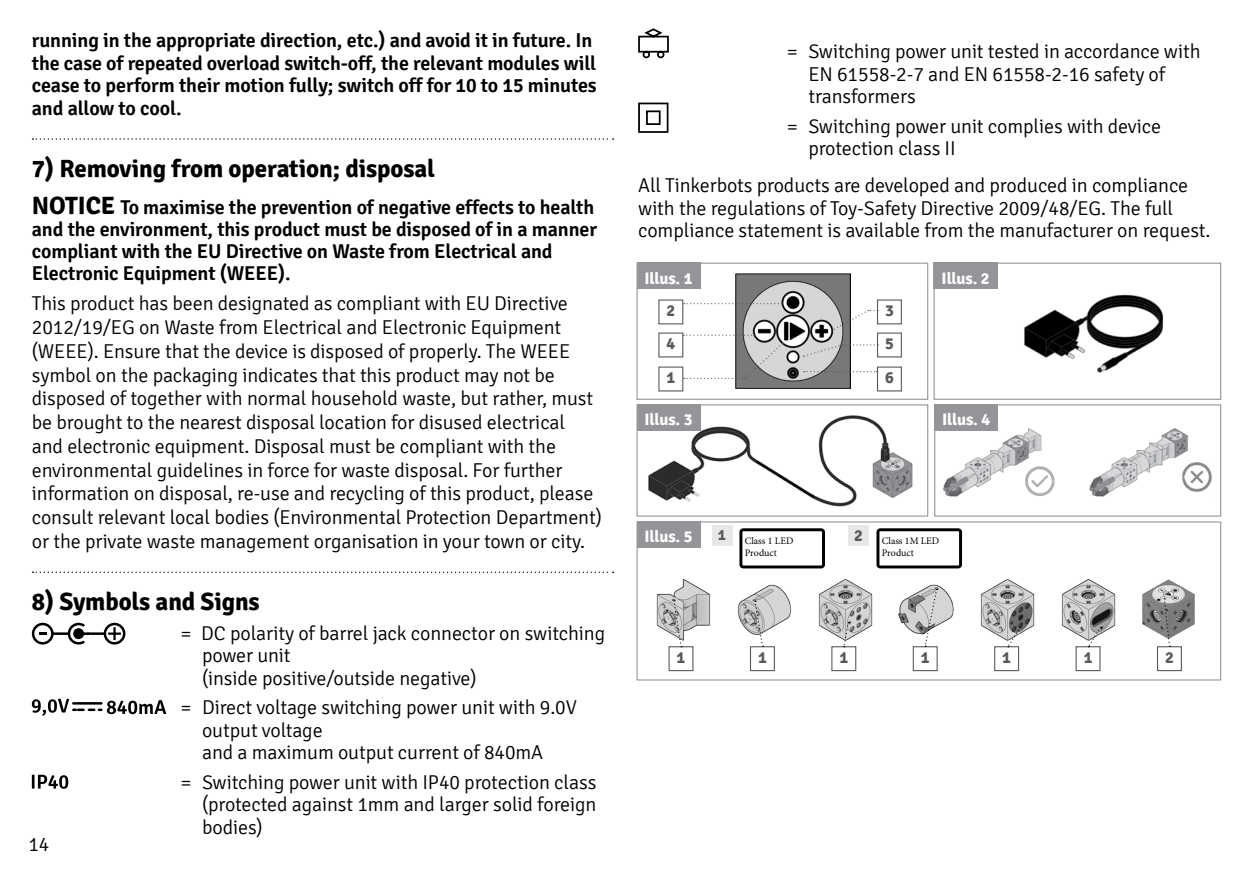
<style>
.page{position:relative;width:1248px;height:886px;background:#fff}
.page>*{position:absolute;margin:0;border:0;box-sizing:border-box;transform-origin:0 0}
.t1{font:700 25px/37px "Signika";letter-spacing:-.005em;color:#000}
.t2{font:300 20px/22.5px "Signika";letter-spacing:-.005em;color:#000}
.t3{font:600 20px/22.5px "Signika";letter-spacing:-.005em;color:#000}
.t4{font:700 16.5px "Signika";color:#fff}
.t5{font:700 16.5px "Signika";color:#58595b}
.t6{font:700 15.5px "Signika";color:#58595b}
.t7{font:10px/12px "Minion Pro";color:#000}
</style>
<div class="page">
<svg style="left:32px;top:138px;width:581px;height:2px"></svg>
<svg style="left:32px;top:572px;width:581px;height:1px"></svg>
<div style="left:104px;top:623px;width:21px;height:21px;border:2px solid #000;border-radius:50%"></div>
<hr style="left:52px;top:632px;width:17px;height:3px;background:#000">
<div style="left:32px;top:623px;width:22px;height:21px;border:2px solid #000;border-radius:50%"></div>
<svg style="left:66px;top:622px;width:22px;height:23px"></svg>
<hr style="left:88px;top:632px;width:17px;height:3px;background:#000">
<svg style="left:108px;top:627px;width:13px;height:13px"></svg>
<svg style="left:39px;top:632px;width:7px;height:3px"></svg>
<svg style="left:32px;top:699px;width:69px;height:17px"></svg>
<svg style="left:107px;top:700px;width:59px;height:14px"></svg>
<svg style="left:32px;top:775px;width:36px;height:14px"></svg>
<svg style="left:638px;top:28px;width:31px;height:31px"></svg>
<svg style="left:638px;top:102px;width:31px;height:31px"></svg>
<div style="left:636px;top:521px;width:585px;height:159px;background:#fff;border:1px solid #939598"></div>
<img style="left:1142px;top:579px;width:53px;height:59px">
<img style="left:735px;top:274px;width:115px;height:115px">
<img style="left:648px;top:415px;width:265px;height:92px">
<div style="left:636px;top:404px;width:292px;height:113px;border:1px solid #939598"></div>
<div style="left:636px;top:404px;width:64px;height:27px;background:#939598"></div>
<div style="left:933px;top:263px;width:288px;height:137px;background:#fff;border:1px solid #939598"></div>
<div style="left:933px;top:263px;width:64px;height:26px;background:#939598"></div>
<div style="left:636px;top:263px;width:292px;height:137px;border:1px solid #939598"></div>
<div style="left:636px;top:263px;width:64px;height:26px;background:#939598"></div>
<div style="left:658px;top:299px;width:25px;height:25px;border:1px solid #58595b"></div>
<div style="left:876px;top:299px;width:25px;height:25px;border:1px solid #58595b"></div>
<div style="left:658px;top:332px;width:25px;height:25px;border:1px solid #58595b"></div>
<div style="left:876px;top:332px;width:25px;height:25px;border:1px solid #58595b"></div>
<div style="left:876px;top:366px;width:25px;height:25px;border:1px solid #58595b"></div>
<svg style="left:683px;top:303px;width:99px;height:1px"></svg>
<svg style="left:683px;top:335px;width:71px;height:1px"></svg>
<svg style="left:683px;top:343px;width:100px;height:36px"></svg>
<svg style="left:831px;top:310px;width:47px;height:22px"></svg>
<svg style="left:803px;top:371px;width:74px;height:1px"></svg>
<svg style="left:803px;top:344px;width:75px;height:13px"></svg>
<div style="left:934px;top:404px;width:287px;height:113px;background:#fff;border:1px solid #939598"></div>
<img style="left:943px;top:428px;width:269px;height:69px">
<div style="left:934px;top:404px;width:64px;height:27px;background:#939598"></div>
<div style="left:712px;top:525px;width:20px;height:20px;background:#e6e7e8"></div>
<div style="left:848px;top:525px;width:21px;height:21px;background:#e6e7e8"></div>
<div style="left:636px;top:521px;width:64px;height:27px;background:#939598"></div>
<div style="left:668px;top:646px;width:25px;height:25px;border:1px solid #58595b"></div>
<div style="left:749px;top:646px;width:25px;height:25px;border:1px solid #58595b"></div>
<div style="left:831px;top:646px;width:25px;height:25px;border:1px solid #58595b"></div>
<div style="left:912px;top:646px;width:25px;height:25px;border:1px solid #58595b"></div>
<div style="left:994px;top:646px;width:25px;height:25px;border:1px solid #58595b"></div>
<div style="left:1075px;top:646px;width:25px;height:25px;border:1px solid #58595b"></div>
<div style="left:1156px;top:646px;width:25px;height:25px;border:1px solid #58595b"></div>
<img style="left:1061px;top:579px;width:55px;height:61px">
<img style="left:980px;top:579px;width:55px;height:62px">
<img style="left:898px;top:584px;width:56px;height:51px">
<img style="left:818px;top:579px;width:55px;height:60px">
<img style="left:737px;top:584px;width:55px;height:51px">
<img style="left:656px;top:579px;width:55px;height:62px">
<svg style="left:1163px;top:598px;width:7px;height:49px"></svg>
<svg style="left:1087px;top:627px;width:14px;height:20px"></svg>
<svg style="left:1007px;top:627px;width:13px;height:20px"></svg>
<svg style="left:924px;top:589px;width:13px;height:58px"></svg>
<svg style="left:842px;top:622px;width:7px;height:25px"></svg>
<svg style="left:754px;top:601px;width:9px;height:46px"></svg>
<svg style="left:673px;top:600px;width:9px;height:47px"></svg>
<div style="left:736px;top:525px;width:91px;height:46px;border:2px solid #fff;border-radius:3px"></div>
<svg style="left:739px;top:528px;width:86px;height:40px"></svg>
<div style="left:873px;top:525px;width:91px;height:46px;border:2px solid #fff;border-radius:3px"></div>
<svg style="left:876px;top:528px;width:85px;height:40px"></svg>
<img style="left:1024px;top:294px;width:140px;height:79px">
<p class="t3" style="left:32px;top:29px;width:566px">running in the appropriate direction, etc.) and avoid it in future. I n the case of repeated overload switch-off, the relevant modules will cease to perform their motion fully; switch off for 10 to 15 minutes and allow to cool.</p>
<p class="t1" style="left:32px;top:150px;width:404px">7) Removing from operation; disposal<br>NOTICE</p>
<p class="t3" style="left:32px;top:196px;width:566px;text-indent:89px">To maximise the prevention of negative effects to health and the environment, this product must be disposed of in a manner compliant with the EU Directive on Waste from Electrical and Electronic Equipment (WEEE).</p>
<p class="t2" style="left:32px;top:292px;width:571px;line-height:23.8px">This product has been designated as compliant with EU Directive 2012/19/EG on Waste from Electrical and Electronic Equipment (WEEE). Ensure that the device is disposed of properly. The WEEE symbol on the packaging indicates that this product may not be disposed of together with normal household waste, but rather, must be brought to the nearest disposal location for disused electrical<br>and electronic equipment. Disposal must be compliant with the environmental guidelines in force for waste disposal. For further information on disposal, re-use and recycling of this product, please consult relevant local bodies (Environmental Protection Department) or the private waste management organisation in your town or city.</p>
<p class="t1" style="left:32px;top:583px;width:229px">8) Symbols and Signs</p>
<p class="t2" style="left:202px;top:622px;width:404px;text-indent:-21px">= DC polarity of barrel jack connector on switching power unit<br>(inside positive/outside negative)</p>
<p class="t2" style="left:202px;top:696px;width:376px;text-indent:-21px">= Direct voltage switching power unit with 9.0V output voltage<br>and a maximum output current of 840mA</p>
<p class="t2" style="left:202px;top:771px;width:396px;text-align:justify;text-indent:-21px">= Switching power unit with IP40 protection class (protected against 1mm and larger solid foreign bodies)</p>
<p class="t2" style="left:28px;top:833px;width:23px">14</p>
<p class="t2" style="left:808px;top:41px;width:394px;text-indent:-21px">= Switching power unit tested in accordance with<br>EN 61558-2-7 and EN 61558-2-16 safety of transformers</p>
<p class="t2" style="left:808px;top:115px;width:354px;text-indent:-21px">= Switching power unit complies with device protection class II</p>
<p class="t2" style="left:638px;top:174px;width:574px">All Tinkerbots products are developed and produced in compliance with the regulations of Toy-Safety Directive 2009/48/EG. The full compliance statement is available from the manufacturer on request.</p>
<p class="t4" style="left:644px;top:268px;width:50px">I llus. 1</p>
<p class="t4" style="left:941px;top:268px;width:50px">I llus. 2</p>
<p class="t5" style="left:666px;top:301px;width:10px">2</p>
<p class="t5" style="left:885px;top:301px;width:10px">3</p>
<p class="t5" style="left:666px;top:334px;width:10px">4</p>
<p class="t5" style="left:885px;top:334px;width:10px">5</p>
<p class="t5" style="left:666px;top:368px;width:10px">1</p>
<p class="t5" style="left:885px;top:368px;width:10px">6</p>
<p class="t4" style="left:942px;top:410px;width:50px">I llus. 4</p>
<p class="t4" style="left:644px;top:410px;width:50px">I llus. 3</p>
<p class="t4" style="left:644px;top:527px;width:50px">I llus. 5</p>
<p class="t6" style="left:718px;top:525px;width:10px">1</p>
<p class="t5" style="left:854px;top:525px;width:10px">2</p>
<p class="t7" style="left:744px;top:534px;width:50px">Class 1 LED<br>Product</p>
<p class="t7" style="left:881px;top:534px;width:59px">Class 1M LED<br>Product</p>
<p class="t5" style="left:676px;top:647px;width:10px">1</p>
<p class="t5" style="left:758px;top:647px;width:10px">1</p>
<p class="t5" style="left:839px;top:647px;width:10px">1</p>
<p class="t5" style="left:920px;top:647px;width:10px">1</p>
<p class="t5" style="left:1002px;top:647px;width:10px">1</p>
<p class="t5" style="left:1083px;top:647px;width:10px">1</p>
<p class="t5" style="left:1164px;top:647px;width:10px">2</p>
</div>
